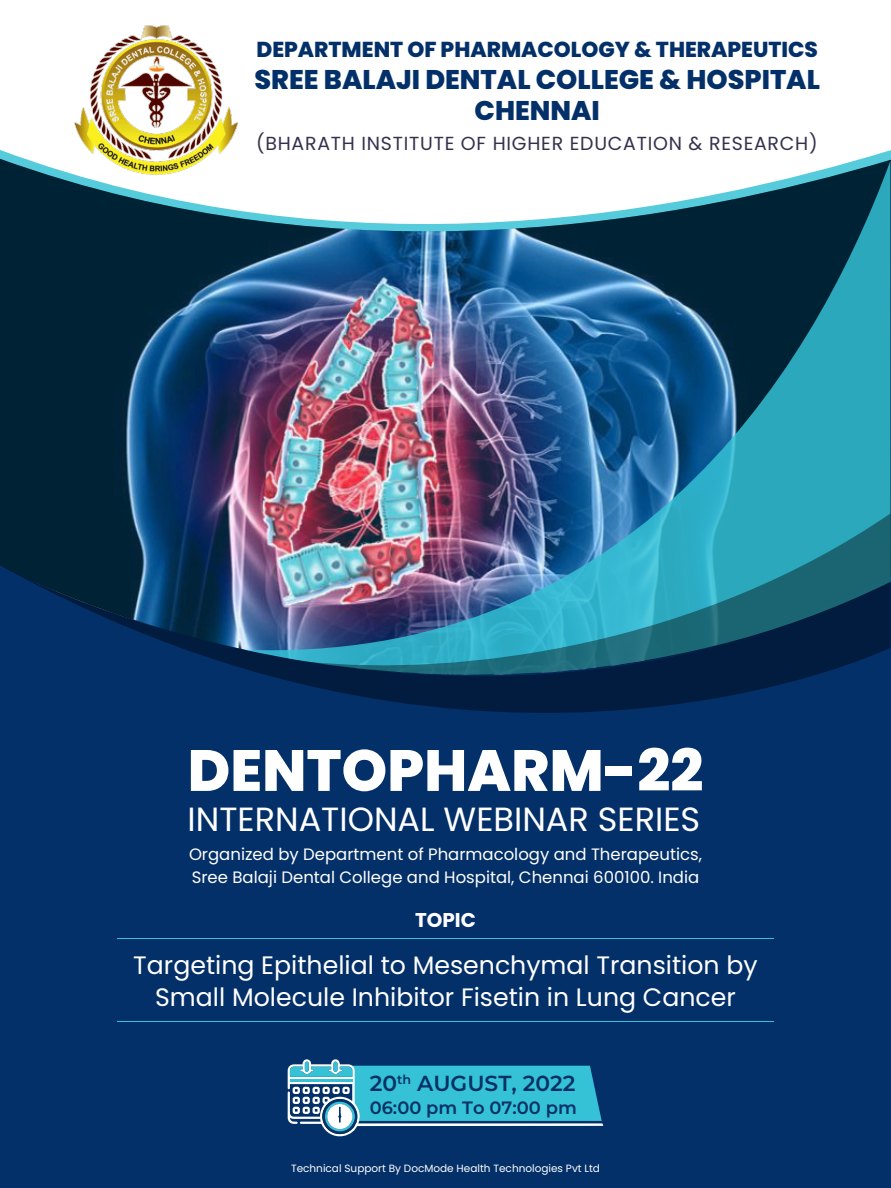
<style>
.page{position:relative;width:891px;height:1188px;background:#fff}
.page>*{position:absolute;margin:0;border:0;box-sizing:border-box;transform-origin:0 0}
.t1{font:800 58.05px "Poppins";color:#fff}
.t2{font:33.45px "Poppins";color:#fff}
.t3{font:800 27px/31.8px "Poppins";color:#033068;text-align:center}
.t4{font:25.2px/31.8px "Poppins";color:#fff;text-align:center}
.t5{font:600 21.75px "Montserrat";color:#033068}
.t6{font:800 21.6px "Poppins";color:#033068}
.t7{font:700 19.95px "Poppins";color:#fff}
.t8{font:18.9px "Poppins";letter-spacing:.04em;color:#33324c}
.t9{font:600 17.85px "Montserrat";color:#033068}
.t10{font:16.5px/22.5px "Poppins";color:#fff}
.t11{font:10.5px "Poppins";color:#fff}
</style>
<div class="page">
<svg style="left:0;top:159px;width:891px;height:404px;background:#153853"></svg>
<div style="left:0;top:563px;width:891px;height:625px;background:#033068"></div>
<img style="left:245px;top:161px;width:646px;height:404px">
<img style="left:304px;top:513px;width:587px;height:52px">
<img style="left:71px;top:25px;width:170px;height:160px">
<img style="left:0;top:565px;width:891px;height:148px">
<hr style="left:117px;top:938px;width:657px;height:1px;background:#35c2d6">
<hr style="left:117px;top:1022px;width:657px;height:1px;background:#35c2d6">
<svg style="left:288px;top:1059px;width:315px;height:79px;background:#3a99b7"></svg>
<h3 class="t6" style="left:256px;top:37px;width:563px">DEPARTMENT OF PHARMACOLOGY &amp; THERAPEUTICS</h3>
<h3 class="t3" style="left:255px;top:63px;width:567px">SREE BALAJI DENTAL COLLEGE &amp; HOSPITAL<br>CHENNAI</h3>
<p class="t8" style="left:256px;top:132px;width:563px">(BHARATH INSTITUTE OF HIGHER EDUCATION &amp; RESEARCH)</p>
<h1 class="t1" style="left:188px;top:737px;width:517px">DENTOPHARM-22</h1>
<h2 class="t2" style="left:188px;top:799px;width:514px">INTERNATIONAL WEBINAR SERIES</h2>
<p class="t10" style="left:189px;top:843px;width:514px">Organized by Department of Pharmacology and Therapeutics,<br>Sree Balaji Dental College and Hospital, Chennai 600100. India</p>
<p class="t7" style="left:415px;top:908px;width:62px">TOPIC</p>
<h3 class="t4" style="left:133px;top:949px;width:626px">Targeting Epithelial to Mesenchymal Transition by<br>Small Molecule Inhibitor Fisetin in Lung Cancer</h3>
<h3 class="t5" style="left:370px;top:1068px;width:207px">20<sup>th</sup> AUGUST, 2022</h3>
<p class="t9" style="left:370px;top:1095px;width:209px">06:00 pm To 07:00 pm</p>
<p class="t11" style="left:291px;top:1162px;width:310px">Technical Support By DocMode Health Technologies Pvt Ltd</p>
</div>
